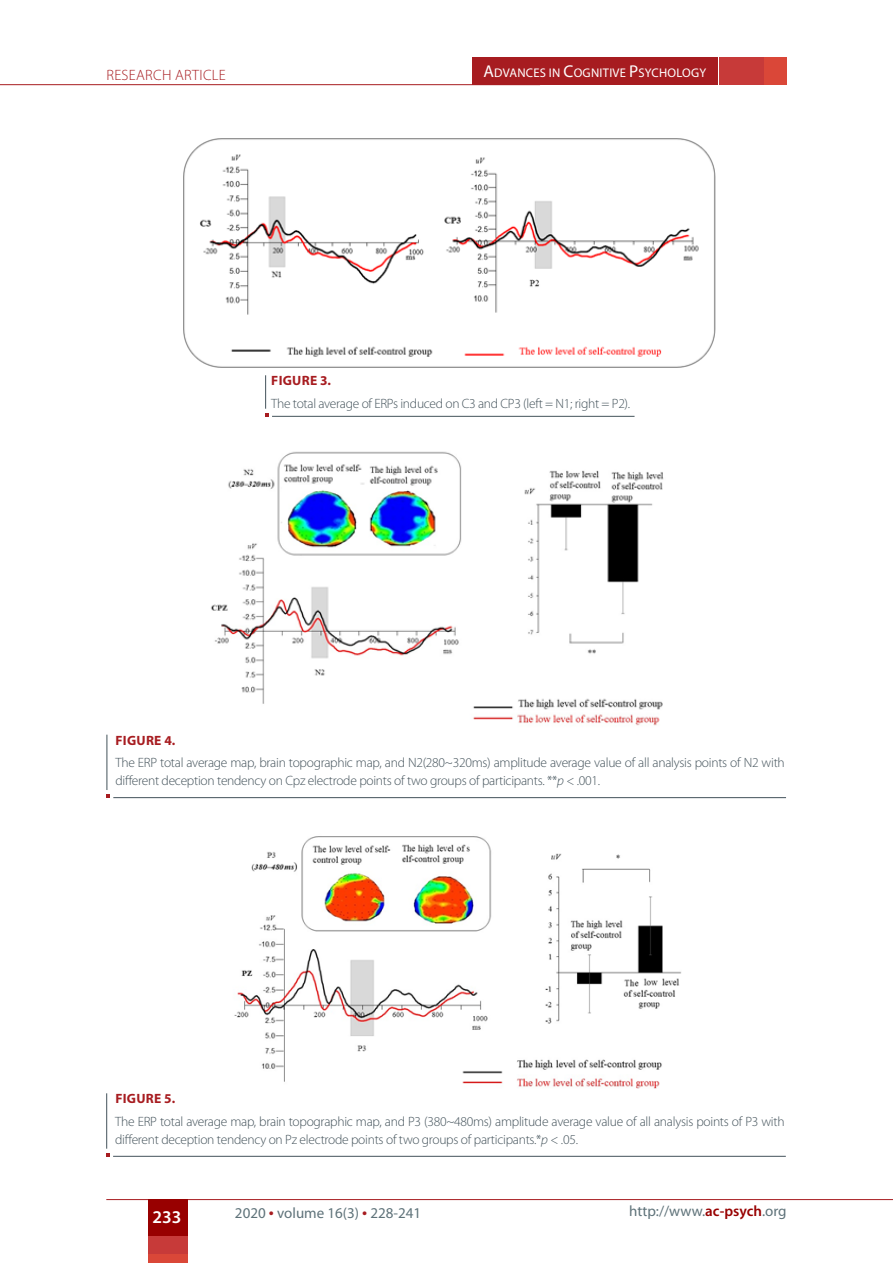
<style>
.page{position:relative;width:893px;height:1263px;background:#fff}
.page>*{position:absolute;margin:0;border:0;box-sizing:border-box;transform-origin:0 0}
.t1{font:600 18px "Myriad Pro";color:#fff}
.t2{font:15px "Myriad Pro";color:#5e7279}
.t3{font:300 15px "Myriad Pro";letter-spacing:.02em;color:#a71c20}
.t4{font:300 13.5px/18px "Myriad Pro";letter-spacing:-.02em;color:#43525a}
.t5{font:700 13.5px "Myriad Pro";letter-spacing:.02em;color:#a71c20}
.t6{font:12.6px "Myriad Pro";letter-spacing:.02em;color:#fff}
.s1{font-size:17.1px}
.s2{font-style:italic}
.s3{font-size:18px;color:#a71c20}
.s4{font-weight:600;color:#980000}
</style>
<div class="page">
<div style="left:472px;top:57px;width:246px;height:28px;background:#a71c20"></div>
<hr style="left:0;top:84px;width:540px;height:1px;background:#a71c20">
<div style="left:719px;top:57px;width:44px;height:28px;background:#c73a39"></div>
<div style="left:764px;top:57px;width:23px;height:28px;background:#da4738"></div>
<hr style="left:106px;top:1199px;width:787px;height:1px;background:#a71c20">
<div style="left:148px;top:1254px;width:39px;height:9px;background:#da4738"></div>
<div style="left:148px;top:1236px;width:39px;height:17px;background:#c73a39"></div>
<div style="left:148px;top:1199px;width:39px;height:36px;background:#980000"></div>
<img style="left:183px;top:138px;width:533px;height:230px">
<svg style="left:265px;top:413px;width:4px;height:4px"></svg>
<hr style="left:265px;top:375px;width:1px;height:34px;background:#43525a">
<hr style="left:272px;top:416px;width:363px;height:1px;background:#43525a">
<img style="left:211px;top:451px;width:453px;height:275px">
<svg style="left:107px;top:794px;width:3px;height:4px"></svg>
<hr style="left:107px;top:735px;width:1px;height:55px;background:#43525a">
<hr style="left:113px;top:797px;width:673px;height:1px;background:#43525a">
<img style="left:234px;top:836px;width:447px;height:253px">
<svg style="left:106px;top:1153px;width:4px;height:4px"></svg>
<hr style="left:106px;top:1093px;width:1px;height:56px;background:#43525a">
<hr style="left:113px;top:1156px;width:673px;height:1px;background:#43525a">
<p class="t3" style="left:106px;top:67px;width:121px">RESEARCH ARTICLE</p>
<p class="t6" style="left:483px;top:65px;width:224px"><span class="s1">A</span>DVANCES IN <span class="s1">C</span>OGNITIVE <span class="s1">P</span>SYCHOLOGY</p>
<p class="t5" style="left:271px;top:372px;width:61px">FIGURE 3.</p>
<p class="t4" style="left:271px;top:394px;width:361px">The total average of ERPs induced on C3 and CP3 (left = N1; right = P2).</p>
<p class="t5" style="left:116px;top:731px;width:61px">FIGURE 4.</p>
<p class="t4" style="left:115px;top:754px;width:671px">The ERP total average map, brain topographic map, and N2(280~320ms) amplitude average value of all analysis points of N2 with different deception tendency on Cpz electrode points of two groups of participants. **<span class="s2">p</span> &lt; .001.</p>
<p class="t5" style="left:115px;top:1090px;width:61px">FIGURE 5.</p>
<p class="t4" style="left:115px;top:1112px;width:671px">The ERP total average map, brain topographic map, and P3 (380~480ms) amplitude average value of all analysis points of P3 with different deception tendency on Pz electrode points of two groups of participants.*<span class="s2">p</span> &lt; .05.</p>
<h1 class="t1" style="left:152px;top:1205px;width:30px">233</h1>
<p class="t2" style="left:235px;top:1204px;width:188px">2020 <span class="s3">•</span> volume 16(3) <span class="s3">•</span> 228-241</p>
<p class="t2" style="left:629px;top:1202px;width:159px">http://www.<span class="s4">ac-psych</span>.org</p>
</div>
